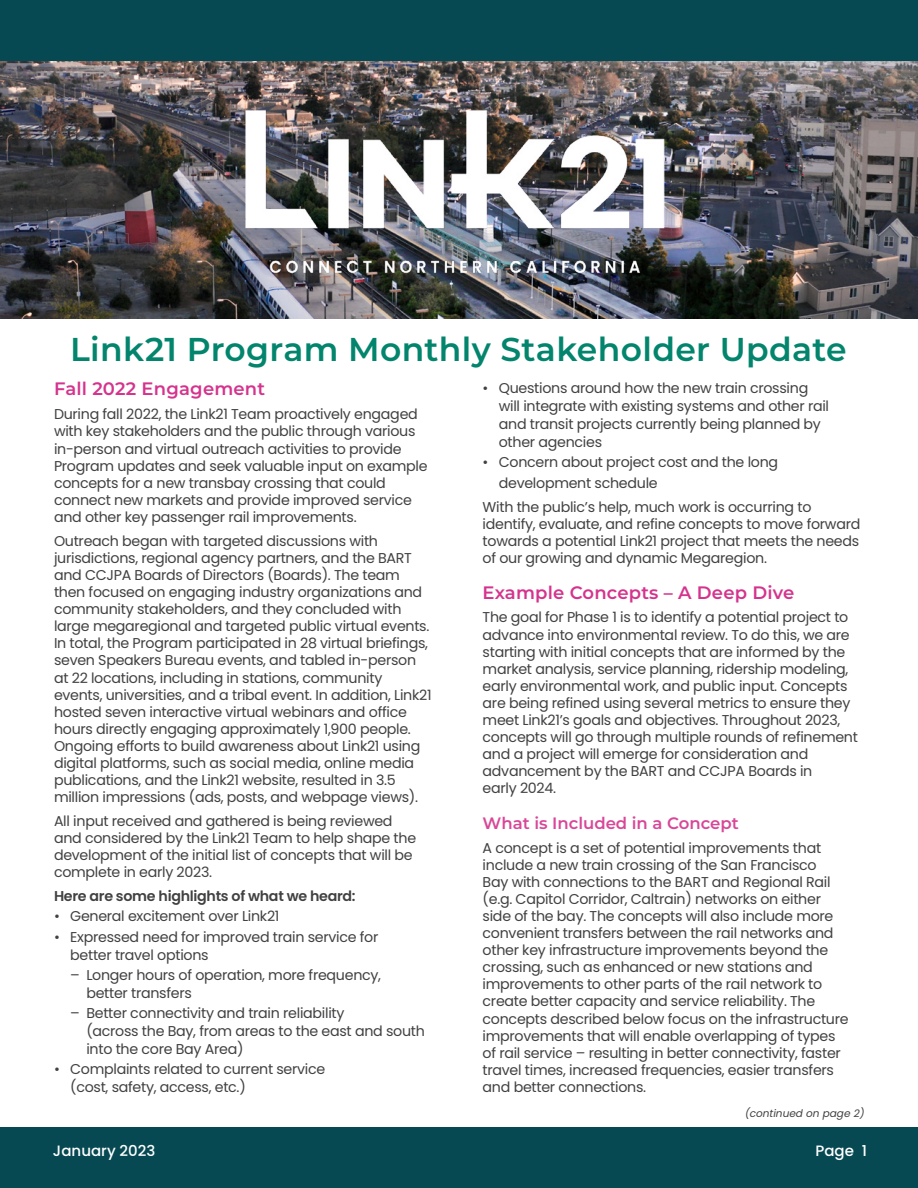
<style>
.page{position:relative;width:918px;height:1188px;background:#fff}
.page>*{position:absolute;margin:0;border:0;box-sizing:border-box;transform-origin:0 0}
.t1{font:600 33px "Montserrat";letter-spacing:.01em;color:#02856c}
.t2{font:600 18px "Montserrat";letter-spacing:.01em;color:#d5338d}
.t3{font:600 16.5px "Montserrat";color:#d94798}
.t4{font:500 15px "Poppins";color:#fff}
.P_BodyCopy{font:14.25px/17.1px "Poppins";letter-spacing:-.02em;color:#414042}
.Bullet_2{font:14.25px/18px "Poppins";letter-spacing:-.02em;color:#414042}
.P_BodyCopy-2{font:600 14.25px "Poppins";letter-spacing:-.02em;color:#414042}
.t5{font:italic 10.5px "Poppins";color:#414042}
</style>
<div class="page">
<img style="left:0;top:60px;width:918px;height:259px">
<div style="left:0;top:0;width:918px;height:60px;background:#074953"></div>
<div style="left:0;top:1128px;width:918px;height:60px;background:#074953"></div>
<img style="left:229px;top:92px;width:451px;height:186px">
<h1 class="t1" style="left:70px;top:326px;width:778px">Link21 Program Monthly Stakeholder Update</h1>
<h2 class="t2" style="left:54px;top:376px;width:213px">Fall 2022 Engagement</h2>
<p class="P_BodyCopy" style="left:54px;top:406px;width:375px">During fall 2022, the Link21 Team proactively engaged with key stakeholders and the public through various in-person and virtual outreach activities to provide Program updates and seek valuable input on example concepts for a new transbay crossing that could connect new markets and provide improved service and other key passenger rail improvements.</p>
<p class="P_BodyCopy" style="left:54px;top:532px;width:379px">Outreach began with targeted discussions with jurisdictions, regional agency partners, and the BART and CCJPA Boards of Directors (Boards). The team then focused on engaging industry organizations and community stakeholders, and they concluded with large megaregional and targeted public virtual events.<br>In total, the Program participated in 28 virtual briefings, seven Speakers Bureau events, and tabled in-person at 22 locations, including in stations, community events, universities, and a tribal event. In addition, Link21 hosted seven interactive virtual webinars and office hours directly engaging approximately 1,900 people.<br>Ongoing efforts to build awareness about Link21 using digital platforms, such as social media, online media publications, and the Link21 website, resulted in 3.5 million impressions (ads, posts, and webpage views).</p>
<p class="P_BodyCopy" style="left:54px;top:813px;width:364px">All input received and gathered is being reviewed and considered by the Link21 Team to help shape the development of the initial list of concepts that will be complete in early 2023.</p>
<p class="P_BodyCopy-2" style="left:54px;top:888px;width:303px">Here are some highlights of what we heard:</p>
<p class="P_BodyCopy" style="left:54px;top:908px;width:227px">• General excitement over Link21</p>
<p class="P_BodyCopy" style="left:70px;top:928px;width:310px;line-height:18px;text-indent:-16px">• Expressed need for improved train service for better travel options</p>
<p class="Bullet_2" style="left:86px;top:966px;width:296px;text-indent:-16px">– Longer hours of operation, more frequency, better transfers</p>
<p class="Bullet_2" style="left:86px;top:1004px;width:340px;text-indent:-16px">– Better connectivity and train reliability<br>(across the Bay, from areas to the east and south into the core Bay Area)</p>
<p class="P_BodyCopy" style="left:70px;top:1060px;width:257px;line-height:18px;text-indent:-16px">• Complaints related to current service (cost, safety, access, etc.)</p>
<p class="P_BodyCopy" style="left:499px;top:379px;width:332px;line-height:18px;text-indent:-16px">• Questions around how the new train crossing will integrate with existing systems and other rail and transit projects currently being planned by other agencies</p>
<p class="P_BodyCopy" style="left:499px;top:452px;width:281px;line-height:21px;text-indent:-16px">• Concern about project cost and the long development schedule</p>
<p class="P_BodyCopy" style="left:483px;top:499px;width:379px">With the public’s help, much work is occurring to identify, evaluate, and refine concepts to move forward towards a potential Link21 project that meets the needs of our growing and dynamic Megaregion.</p>
<h2 class="t2" style="left:483px;top:579px;width:313px">Example Concepts – A Deep Dive</h2>
<p class="P_BodyCopy" style="left:483px;top:609px;width:377px">The goal for Phase 1 is to identify a potential project to advance into environmental review. To do this, we are starting with initial concepts that are informed by the market analysis, service planning, ridership modeling, early environmental work, and public input. Concepts are being refined using several metrics to ensure they meet Link21’s goals and objectives. Throughout 2023, concepts will go through multiple rounds of refinement and a project will emerge for consideration and advancement by the BART and CCJPA Boards in<br>early 2024.</p>
<h3 class="t3" style="left:483px;top:811px;width:258px">What is Included in a Concept</h3>
<p class="P_BodyCopy" style="left:483px;top:839px;width:368px">A concept is a set of potential improvements that include a new train crossing of the San Francisco<br>Bay with connections to the BART and Regional Rail (e.g. Capitol Corridor, Caltrain) networks on either side of the bay. The concepts will also include more convenient transfers between the rail networks and other key infrastructure improvements beyond the crossing, such as enhanced or new stations and improvements to other parts of the rail network to create better capacity and service reliability. The concepts described below focus on the infrastructure improvements that will enable overlapping of types of rail service – resulting in better connectivity, faster travel times, increased frequencies, easier transfers and better connections.</p>
<p class="t5" style="left:745px;top:1107px;width:121px">(continued on page 2)</p>
<p class="t4" style="left:53px;top:1142px;width:104px">January 2023</p>
<p class="t4" style="left:816px;top:1142px;width:53px">Page 1</p>
</div>
